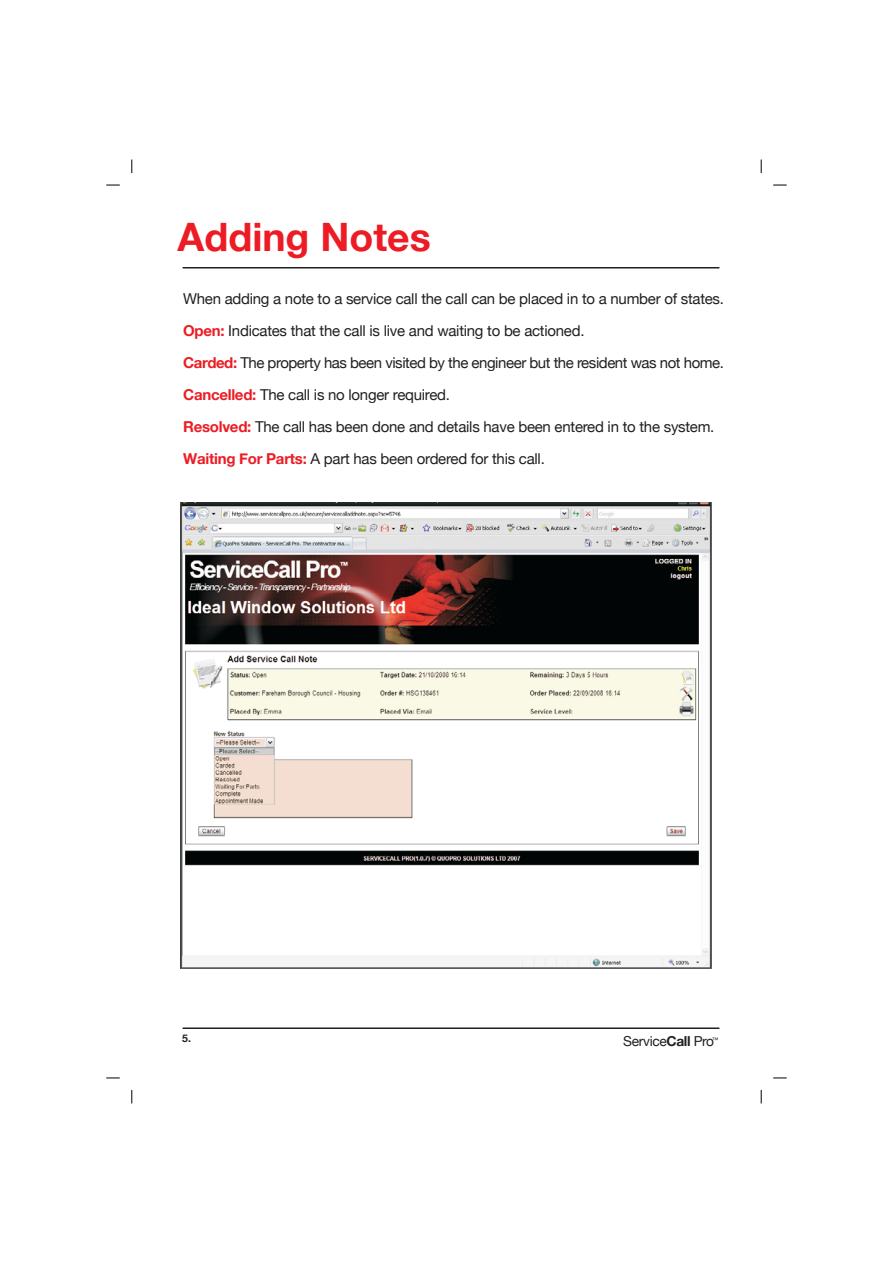
<style>
.page{position:relative;width:893px;height:1263px;background:#fff}
.page>*{position:absolute;margin:0;border:0;box-sizing:border-box;transform-origin:0 0}
.t1{font:700 39.15px "Helvetica Neue";color:#ed1c24}
.t2{font:15px/32.1px "Helvetica Neue";letter-spacing:-.015em;color:#231f20}
.t3{font:13.8px "Helvetica Neue";letter-spacing:-.025em;color:#231f20}
.t4{font:700 10.5px "Helvetica Neue";color:#231f20}
.s1{font-weight:700;color:#ed1c24}
.s2{font-weight:700}
</style>
<div class="page">
<svg style="left:106px;top:1078px;width:14px;height:1px"></svg>
<svg style="left:132px;top:1090px;width:1px;height:13px"></svg>
<svg style="left:106px;top:185px;width:14px;height:1px"></svg>
<svg style="left:132px;top:160px;width:1px;height:13px"></svg>
<svg style="left:773px;top:185px;width:14px;height:1px"></svg>
<svg style="left:761px;top:160px;width:1px;height:13px"></svg>
<svg style="left:773px;top:1078px;width:14px;height:1px"></svg>
<svg style="left:761px;top:1090px;width:1px;height:13px"></svg>
<hr style="left:183px;top:267px;width:536px;height:2px;background:#231f20">
<hr style="left:183px;top:1028px;width:536px;height:1px;background:#231f20">
<img style="left:180px;top:503px;width:531px;height:465px">
<h1 class="t1" style="left:178px;top:213px;width:255px">Adding Notes</h1>
<p class="t2" style="left:183px;top:283px;width:542px">When adding a note to a service call the call can be placed in to a number of states.<br><span class="s1">Open:</span> Indicates that the call is live and waiting to be actioned.<br><span class="s1">Carded:</span> The property has been visited by the engineer but the resident was not home.<br><span class="s1">Cancelled:</span> The call is no longer required.<br><span class="s1">Resolved:</span> The call has been done and details have been entered in to the system.<br><span class="s1">Waiting For Parts:</span> A part has been ordered for this call.</p>
<p class="t4" style="left:182px;top:1031px;width:10px">5.</p>
<p class="t3" style="left:623px;top:1033px;width:96px">Service<span class="s2">Call</span> Pro<sup>™</sup></p>
</div>
